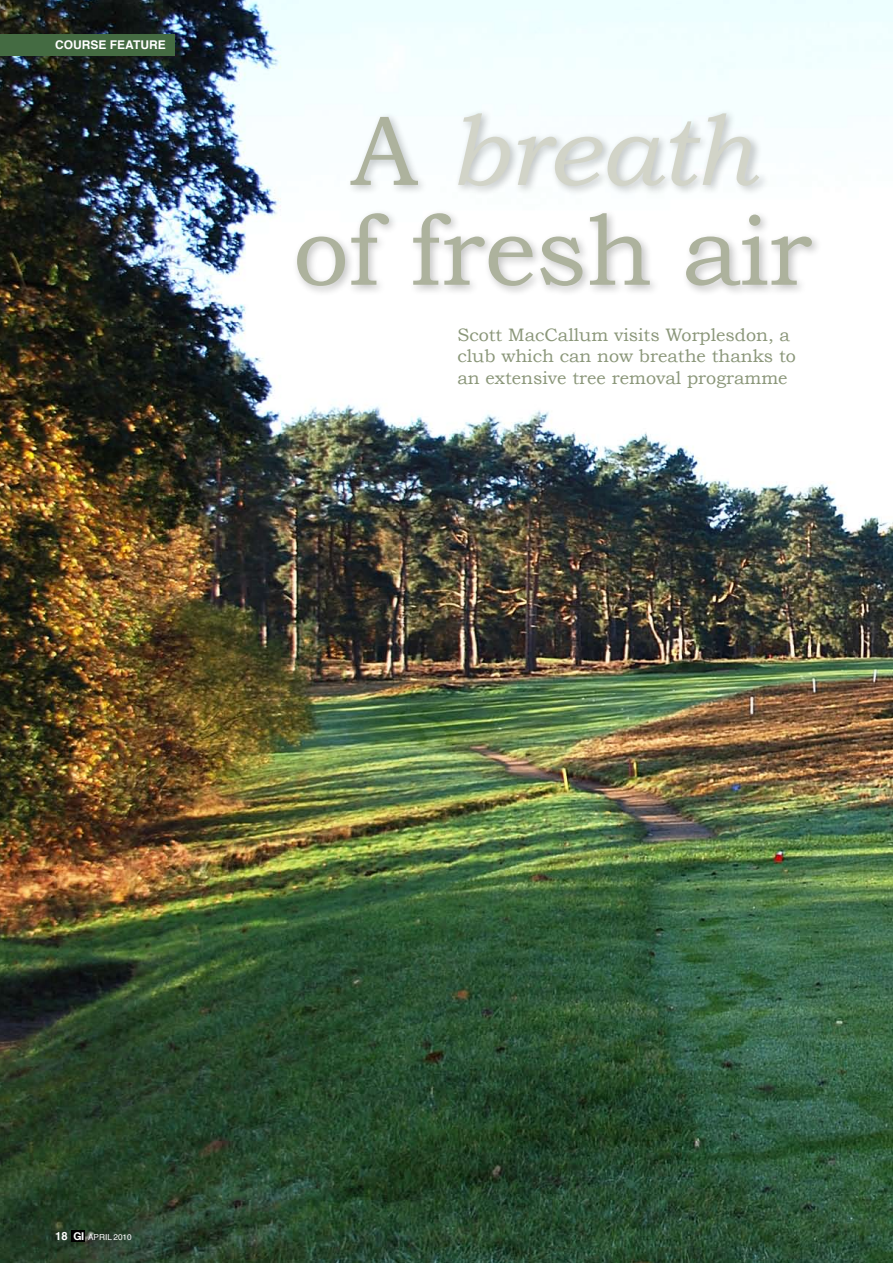
<style>
.page{position:relative;width:893px;height:1263px;background:#fff}
.page>*{position:absolute;margin:0;border:0;box-sizing:border-box;transform-origin:0 0}
.t1{font:99.9px/99.9px "Bookman Old Style";letter-spacing:-.01em;color:#adb29d;text-align:center}
.t2{font:18px/21.6px "Bookman Old Style";color:#8a9679}
.t3{font:700 12px "Helvetica";color:#fff}
.t4{font:8.25px "Helvetica";color:#fff}
.s1{font-style:italic;color:#d2d4c8}
.s2{font-weight:700;font-size:11.25px}
.s3{font-family:"Helvetica Neue";font-weight:700;font-size:10.8px}
</style>
<div class="page">
<img style="left:0;top:0;width:893px;height:1263px">
<div style="left:71px;top:1230px;width:14px;height:11px;background:#000"></div>
<div style="left:0;top:34px;width:174px;height:21px;background:#446b42"></div>
<div style="left:292px;top:108px;width:530px;height:188px;background:#000;opacity:.25"></div>
<p class="t3" style="left:55px;top:35px;width:110px">COURSE FEATURE</p>
<h1 class="t1" style="left:293px;top:101px;width:520px">A <span class="s1">breath<br></span>of fresh air</h1>
<p class="t2" style="left:457px;top:324px;width:340px">Scott MacCallum visits Worplesdon, a club which can now breathe thanks to an extensive tree removal programme</p>
<p class="t4" style="left:55px;top:1231px;width:78px"><span class="s2">18</span> <span class="s3">GI</span> APRIL 2010</p>
</div>
